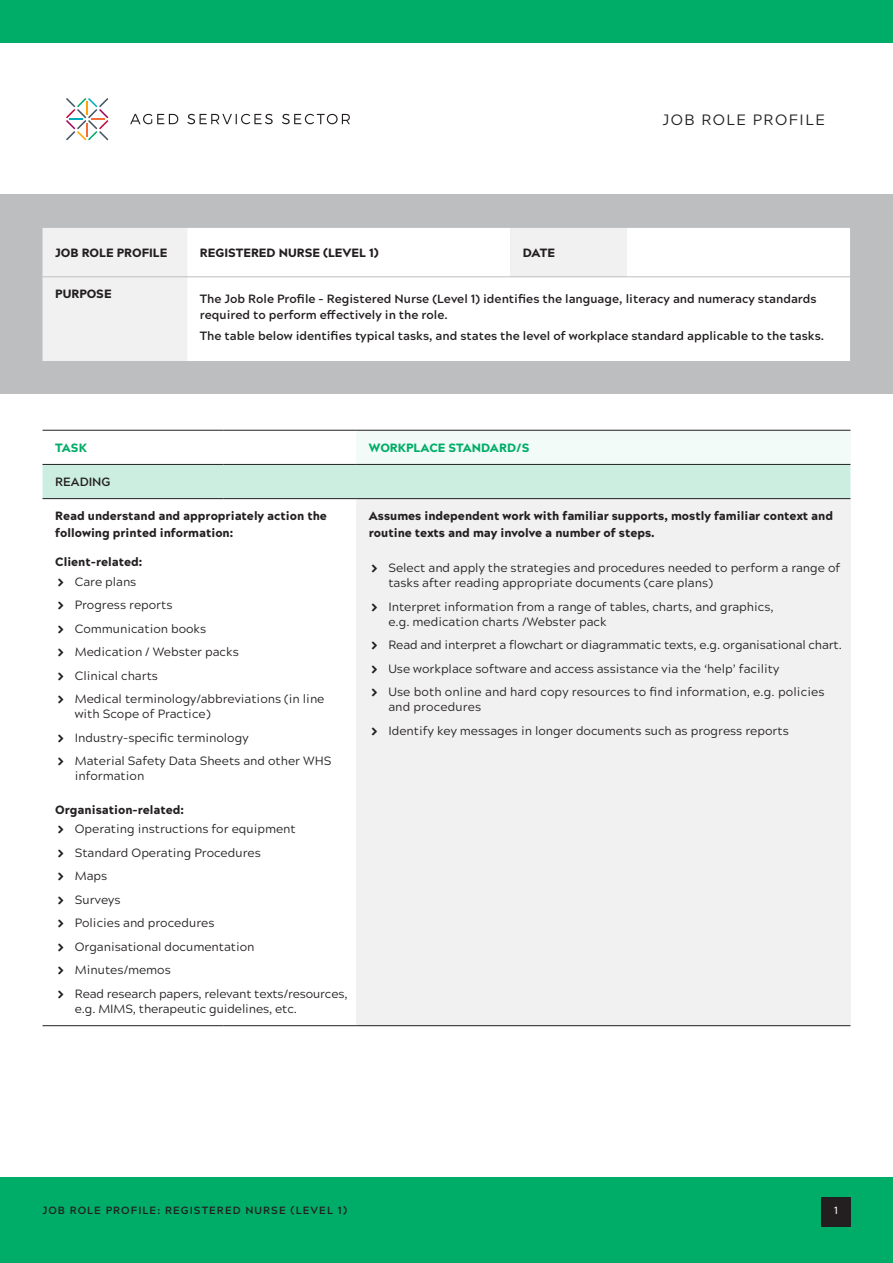
<style>
.page{position:relative;width:893px;height:1263px;background:#fff}
.page>*{position:absolute;margin:0;border:0;box-sizing:border-box;transform-origin:0 0}
.t1{font:15px "Acherus Grotesque";letter-spacing:.1em;color:#231f20}
.t2{font:12px/15px "Acherus Grotesque";color:#231f20}
.ASCT_Body{font:700 12px/16.5px "Acherus Grotesque";color:#231f20}
.ASCT_Body-2{font:900 12px/16.5px "Acherus Grotesque";color:#231f20}
.ASCT_H4{font:900 12px "Acherus Grotesque";color:#231f20}
.ASCT_Body-3{font:900 12px "Acherus Grotesque";color:#00ad68}
.ASCT_numbered{font:700 12px "Acherus Grotesque";color:#231f20}
.ASCT_H4-2{font:900 12px "Acherus Grotesque";color:#00ad68}
.t3{font:700 10.5px "Acherus Grotesque";letter-spacing:.1em;color:#231f20}
.ASCT_H3{font:500 10.5px "Acherus Grotesque";color:#fff}
</style>
<div class="page">
<svg style="left:66px;top:98px;width:42px;height:42px"></svg>
<svg style="left:130px;top:114px;width:220px;height:10px"></svg>
<div style="left:0;top:1178px;width:893px;height:85px;background:#00ad68"></div>
<div style="left:0;top:0;width:893px;height:43px;background:#00ad68"></div>
<div style="left:821px;top:1197px;width:29px;height:29px;background:#231f20"></div>
<div style="left:0;top:194px;width:893px;height:199px;background:#bcbec0"></div>
<div style="left:43px;top:228px;width:144px;height:133px;background:#f1f1f2"></div>
<svg style="left:187px;top:228px;width:663px;height:133px;background:#fdfdfd"></svg>
<hr style="left:43px;top:277px;width:144px;height:1px;background:#bcbec0">
<hr style="left:187px;top:277px;width:323px;height:1px;background:#bcbec0">
<hr style="left:510px;top:277px;width:116px;height:1px;background:#bcbec0">
<hr style="left:626px;top:277px;width:224px;height:1px;background:#bcbec0">
<svg style="left:43px;top:431px;width:807px;height:67px"></svg>
<div style="left:356px;top:499px;width:494px;height:527px;background:#f1f1f2"></div>
<hr style="left:43px;top:430px;width:181px;height:1px;background:#231f20">
<hr style="left:224px;top:430px;width:132px;height:1px;background:#231f20">
<hr style="left:356px;top:430px;width:494px;height:1px;background:#231f20">
<hr style="left:43px;top:1025px;width:181px;height:1px;background:#231f20">
<hr style="left:224px;top:1025px;width:132px;height:1px;background:#231f20">
<hr style="left:356px;top:1025px;width:494px;height:1px;background:#231f20">
<hr style="left:43px;top:464px;width:181px;height:1px;background:#231f20">
<hr style="left:224px;top:464px;width:132px;height:1px;background:#231f20">
<hr style="left:356px;top:464px;width:494px;height:1px;background:#231f20">
<hr style="left:43px;top:498px;width:181px;height:1px;background:#231f20">
<hr style="left:224px;top:498px;width:132px;height:1px;background:#231f20">
<hr style="left:356px;top:498px;width:494px;height:1px;background:#231f20">
<p class="t1" style="left:663px;top:107px;width:164px">JOB ROLE PROFILE</p>
<p class="ASCT_H4" style="left:55px;top:242px;width:114px">JOB ROLE PROFILE</p>
<p class="ASCT_H4" style="left:200px;top:242px;width:180px">REGISTERED NURSE (LEVEL 1)</p>
<p class="ASCT_H4" style="left:523px;top:242px;width:34px">DATE</p>
<p class="ASCT_H4" style="left:55px;top:284px;width:58px">PURPOSE</p>
<p class="ASCT_Body" style="left:200px;top:289px;width:618px">The Job Role Profile – Registered Nurse (Level 1) identifies the language, literacy and numeracy standards required to perform effectively in the role.</p>
<p class="ASCT_Body" style="left:200px;top:327px;width:626px">The table below identifies typical tasks, and states the level of workplace standard applicable to the tasks.</p>
<p class="ASCT_H4-2" style="left:55px;top:437px;width:33px">TASK</p>
<p class="ASCT_Body-3" style="left:369px;top:437px;width:162px">WORKPLACE STANDARD/S</p>
<p class="ASCT_numbered" style="left:55px;top:471px;width:57px">READING</p>
<p class="ASCT_Body-2" style="left:55px;top:507px;width:273px">Read understand and appropriately action the following printed information:</p>
<p class="ASCT_Body-2" style="left:55px;top:553px;width:88px">Client-related:</p>
<p class="t2" style="left:75px;top:573px;width:63px">Care plans</p>
<p class="t2" style="left:75px;top:597px;width:99px">Progress reports</p>
<p class="t2" style="left:75px;top:620px;width:133px">Communication books</p>
<p class="t2" style="left:75px;top:644px;width:166px">Medication / Webster packs</p>
<p class="t2" style="left:75px;top:667px;width:85px">Clinical charts</p>
<p class="t2" style="left:75px;top:691px;width:251px">Medical terminology/abbreviations (in line with Scope of Practice)</p>
<p class="t2" style="left:75px;top:729px;width:175px">Industry-specific terminology</p>
<p class="t2" style="left:75px;top:753px;width:258px">Material Safety Data Sheets and other WHS information</p>
<p class="ASCT_Body-2" style="left:55px;top:801px;width:130px">Organisation-related:</p>
<p class="t2" style="left:75px;top:821px;width:223px">Operating instructions for equipment</p>
<p class="t2" style="left:75px;top:844px;width:187px">Standard Operating Procedures</p>
<p class="t2" style="left:75px;top:868px;width:34px">Maps</p>
<p class="t2" style="left:75px;top:891px;width:47px">Surveys</p>
<p class="t2" style="left:75px;top:915px;width:141px">Policies and procedures</p>
<p class="t2" style="left:75px;top:938px;width:181px">Organisational documentation</p>
<p class="t2" style="left:75px;top:962px;width:98px">Minutes/memos</p>
<p class="t2" style="left:75px;top:985px;width:274px">Read research papers, relevant texts/resources, e.g. MIMS, therapeutic guidelines, etc.</p>
<p class="ASCT_Body-2" style="left:369px;top:507px;width:466px">Assumes independent work with familiar supports, mostly familiar context and routine texts and may involve a number of steps.</p>
<p class="t2" style="left:388px;top:560px;width:454px">Select and apply the strategies and procedures needed to perform a range of tasks after reading appropriate documents (care plans)</p>
<p class="t2" style="left:388px;top:598px;width:387px">Interpret information from a range of tables, charts, and graphics, e.g. medication charts /Webster pack</p>
<p class="t2" style="left:388px;top:637px;width:455px">Read and interpret a flowchart or diagrammatic texts, e.g. organisational chart.</p>
<p class="t2" style="left:388px;top:660px;width:392px">Use workplace software and access assistance via the ‘help’ facility</p>
<p class="t2" style="left:388px;top:684px;width:438px">Use both online and hard copy resources to find information, e.g. policies and procedures</p>
<p class="t2" style="left:388px;top:722px;width:402px">Identify key messages in longer documents such as progress reports</p>
<p class="t3" style="left:43px;top:1201px;width:306px">JOB ROLE PROFILE: REGISTERED NURSE (LEVEL 1)</p>
<p class="ASCT_H3" style="left:834px;top:1202px;width:5px">1</p>
</div>
